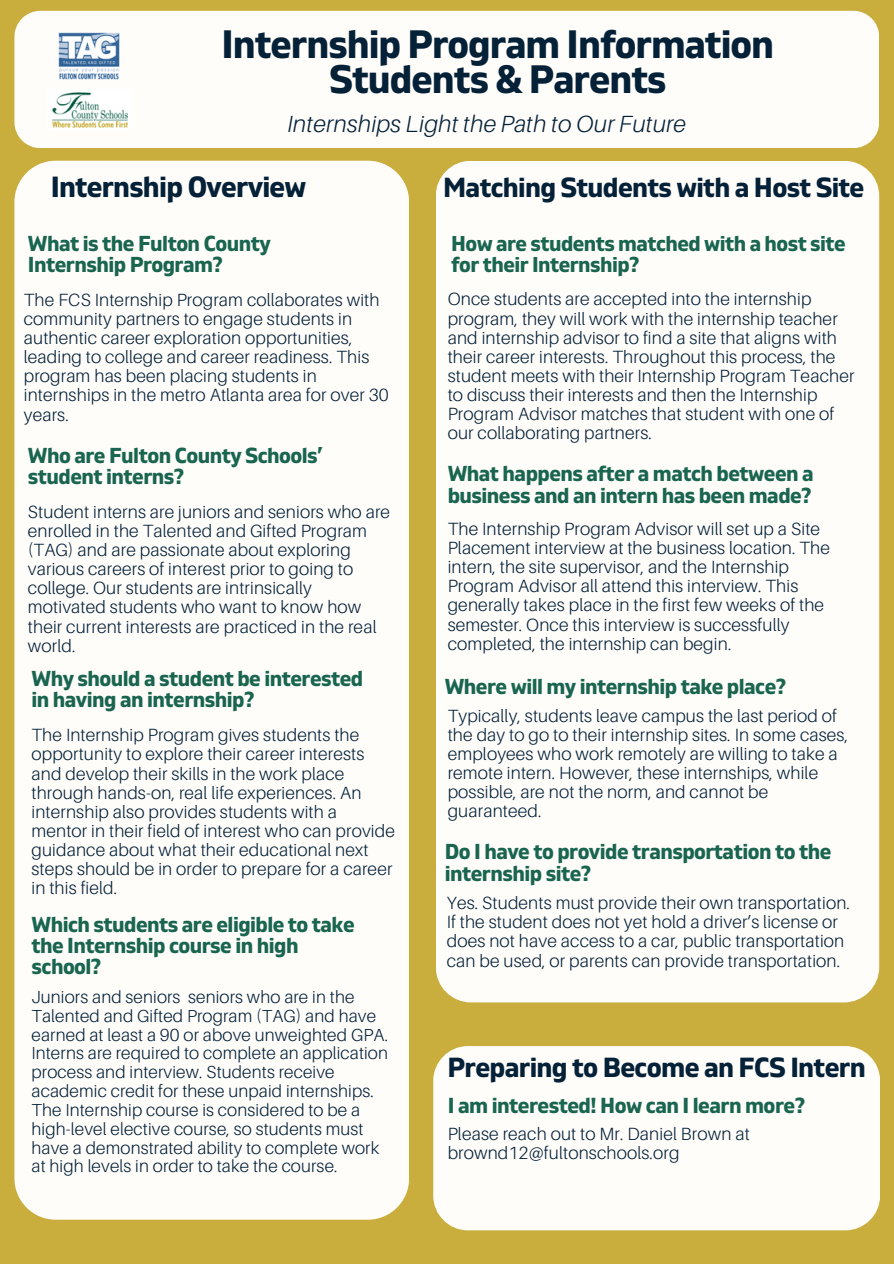
<style>
.page{position:relative;width:894px;height:1264px;background:#fff}
.page>*{position:absolute;margin:0;border:0;box-sizing:border-box;transform-origin:0 0}
.t1{font:700 39.45px "Gilam";letter-spacing:-.025em;color:#042138}
.t2{font:700 29.1px "Gilam";letter-spacing:-.025em;color:#042138}
.t3{font:700 27.6px "Gilam";letter-spacing:-.025em;color:#042138}
.t4{font:italic 300 23.4px "Aileron";letter-spacing:.01em;color:#042138}
.t5{font:700 21.75px "Gilam";letter-spacing:-.025em;color:#19654f}
.t6{font:700 21.6px/21.3px "Gilam";letter-spacing:-.025em;color:#19654f}
.t7{font:700 21.45px/21.3px "Gilam";letter-spacing:-.025em;color:#19654f}
.t8{font:300 17.7px/19.2px "Aileron";letter-spacing:.01em;color:#042138}
.t9{font:300 17.4px/18.9px "Aileron";letter-spacing:.01em;color:#042138}
</style>
<div class="page">
<div style="left:0;top:0;width:893px;height:1263px;background:#c9ad3d"></div>
<div style="left:14px;top:11px;width:864px;height:137px;background:#fffdfa;border-radius:26px"></div>
<div style="left:435px;top:161px;width:443px;height:841px;background:#fffdfa;border-radius:35px"></div>
<div style="left:14px;top:161px;width:395px;height:1058px;background:#fffdfa;border-radius:41px"></div>
<div style="left:433px;top:1046px;width:446px;height:184px;background:#fffdfa;border-radius:35px"></div>
<img style="left:52px;top:92px;width:76px;height:36px">
<img style="left:59px;top:32px;width:60px;height:47px">
<p class="t1" style="left:221px;top:21px;width:554px">Internship Program Information</p>
<p class="t1" style="left:329px;top:56px;width:339px">Students &amp; Parents</p>
<p class="t4" style="left:287px;top:109px;width:400px">Internships Light the Path to Our Future</p>
<p class="t2" style="left:51px;top:170px;width:257px">Internship Overview</p>
<p class="t3" style="left:443px;top:171px;width:422px">Matching Students with a Host Site</p>
<p class="t6" style="left:28px;top:233px;width:244px">What is the Fulton County<br>Internship Program?</p>
<p class="t8" style="left:24px;top:289px;width:366px">The FCS Internship Program collaborates with community partners to engage students in authentic career exploration opportunities, leading to college and career readiness. This program has been placing students in internships in the metro Atlanta area for over 30 years.</p>
<p class="t6" style="left:28px;top:445px;width:296px">Who are Fulton County Schools’ student interns?</p>
<p class="t8" style="left:28px;top:501px;width:363px">Student interns are juniors and seniors who are enrolled in the Talented and Gifted Program (TAG) and are passionate about exploring various careers of interest prior to going to college. Our students are intrinsically motivated students who want to know how their current interests are practiced in the real world.</p>
<p class="t6" style="left:31px;top:668px;width:333px">Why should a student be interested in having an internship?</p>
<p class="t8" style="left:31px;top:725px;width:365px">The Internship Program gives students the opportunity to explore their career interests and develop their skills in the work place through hands-on, real life experiences. An internship also provides students with a mentor in their field of interest who can provide guidance about what their educational next steps should be in order to prepare for a career in this field.</p>
<p class="t6" style="left:31px;top:914px;width:324px">Which students are eligible to take the Internship course in high school?</p>
<p class="t9" style="left:31px;top:986px;width:358px">Juniors and seniors seniors who are in the Talented and Gifted Program (TAG) and have earned at least a 90 or above unweighted GPA.<br>Interns are required to complete an application process and interview. Students receive academic credit for these unpaid internships.<br>The Internship course is considered to be a high-level elective course, so students must have a demonstrated ability to complete work at high levels in order to take the course.</p>
<p class="t7" style="left:451px;top:233px;width:396px">How are students matched with a host site for their Internship?</p>
<p class="t8" style="left:447px;top:289px;width:408px">Once students are accepted into the internship program, they will work with the internship teacher and internship advisor to find a site that aligns with their career interests. Throughout this process, the student meets with their Internship Program Teacher to discuss their interests and then the Internship Program Advisor matches that student with one of our collaborating partners.</p>
<p class="t6" style="left:447px;top:464px;width:367px">What happens after a match between a business and an intern has been made?</p>
<p class="t8" style="left:447px;top:519px;width:383px">The Internship Program Advisor will set up a Site Placement interview at the business location. The intern, the site supervisor, and the Internship Program Advisor all attend this interview. This generally takes place in the first few weeks of the semester. Once this interview is successfully completed, the internship can begin.</p>
<p class="t6" style="left:444px;top:676px;width:343px">Where will my internship take place?</p>
<p class="t8" style="left:447px;top:705px;width:402px">Typically, students leave campus the last period of the day to go to their internship sites. In some cases, employees who work remotely are willing to take a remote intern. However, these internships, while possible, are not the norm, and cannot be guaranteed.</p>
<p class="t6" style="left:444px;top:842px;width:388px">Do I have to provide transportation to the internship site?</p>
<p class="t8" style="left:446px;top:893px;width:404px">Yes. Students must provide their own transportation.<br>If the student does not yet hold a driver’s license or does not have access to a car, public transportation can be used, or parents can provide transportation.</p>
<p class="t3" style="left:447px;top:1051px;width:419px">Preparing to Become an FCS Intern</p>
<p class="t5" style="left:447px;top:1092px;width:359px">I am interested! How can I learn more?</p>
<p class="t8" style="left:447px;top:1123px;width:303px">Please reach out to Mr. Daniel Brown at brownd12@fultonschools.org</p>
</div>
